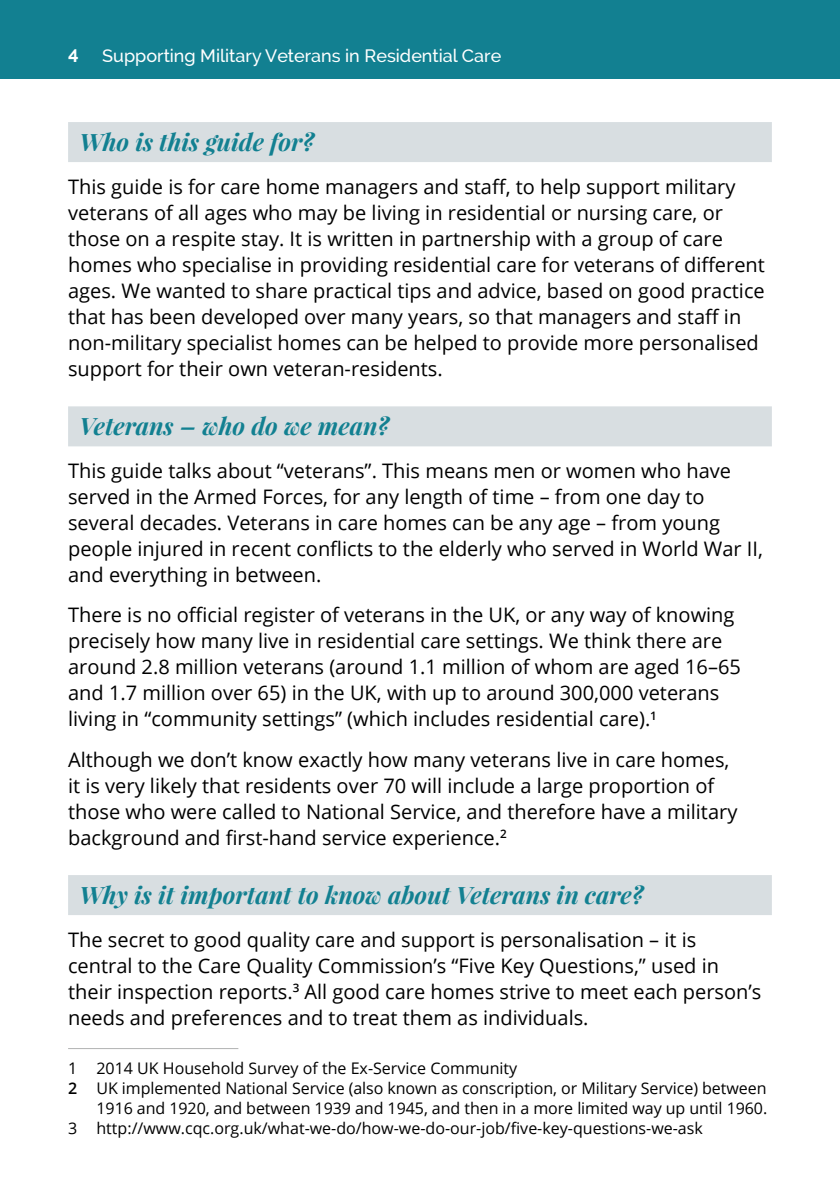
<style>
.page{position:relative;width:840px;height:1191px;background:#fff}
.page>*{position:absolute;margin:0;border:0;box-sizing:border-box;transform-origin:0 0}
.t1{font:italic 700 24px "Playfair Display";color:#128091}
.t2{font:20px/26px "Open Sans";color:#000}
.t3{font:500 18px "Raleway";color:#fff}
.t4{font:700 18px "Raleway";color:#fff}
.t5{font:16px "Open Sans";letter-spacing:-.005em;color:#000}
.s1{font-weight:600}
</style>
<div class="page">
<div style="left:0;top:0;width:839px;height:78px;background:#128091"></div>
<div style="left:68px;top:122px;width:703px;height:40px;background:#d8dee1"></div>
<div style="left:68px;top:406px;width:703px;height:40px;background:#d8dee1"></div>
<div style="left:68px;top:875px;width:703px;height:40px;background:#d8dee1"></div>
<hr style="left:68px;top:1048px;width:170px;height:1px;background:#b1b2b3">
<p class="t4" style="left:68px;top:46px;width:12px">4</p>
<p class="t3" style="left:102px;top:46px;width:400px">Supporting Military Veterans in Residential Care</p>
<p class="t1" style="left:79px;top:125px;width:236px">Who is this guide for?</p>
<p class="t2" style="left:68px;top:173px;width:698px">This guide is for care home managers and staff, to help support military veterans of all ages who may be living in residential or nursing care, or those on a respite stay. It is written in partnership with a group of care homes who specialise in providing residential care for veterans of different ages. We wanted to share practical tips and advice, based on good practice that has been developed over many years, so that managers and staff in non-military specialist homes can be helped to provide more personalised support for their own veteran-residents.</p>
<p class="t1" style="left:79px;top:409px;width:311px">Veterans – who do we mean?</p>
<p class="t2" style="left:68px;top:457px;width:696px">This guide talks about “veterans”. This means men or women who have served in the Armed Forces, for any length of time – from one day to several decades. Veterans in care homes can be any age – from young people injured in recent conflicts to the elderly who served in World War II, and everything in between.</p>
<p class="t2" style="left:68px;top:601px;width:674px">There is no official register of veterans in the UK, or any way of knowing precisely how many live in residential care settings. We think there are around 2.8 million veterans (around 1.1 million of whom are aged 16–65 and 1.7 million over 65) in the UK, with up to around 300,000 veterans living in “community settings” (which includes residential care).<sup>1</sup></p>
<p class="t2" style="left:68px;top:745px;width:670px">Although we don’t know exactly how many veterans live in care homes, it is very likely that residents over 70 will include a large proportion of those who were called to National Service, and therefore have a military background and first-hand service experience.<sup>2</sup></p>
<p class="t1" style="left:79px;top:878px;width:565px">Why is it important to know about Veterans in care?</p>
<p class="t2" style="left:68px;top:926px;width:694px">The secret to good quality care and support is personalisation – it is central to the Care Quality Commission’s “Five Key Questions,” used in their inspection reports.<sup>3</sup> All good care homes strive to meet each person’s needs and preferences and to treat them as individuals.</p>
<p class="t5" style="left:68px;top:1057px;width:450px">1 2014 UK Household Survey of the Ex-Service Community</p>
<p class="t5" style="left:68px;top:1077px;width:699px"><span class="s1">2</span> UK implemented National Service (also known as conscription, or Military Service) between</p>
<p class="t5" style="left:96px;top:1097px;width:672px">1916 and 1920, and between 1939 and 1945, and then in a more limited way up until 1960.</p>
<p class="t5" style="left:68px;top:1117px;width:636px">3 http://www.cqc.org.uk/what-we-do/how-we-do-our-job/five-key-questions-we-ask</p>
</div>
